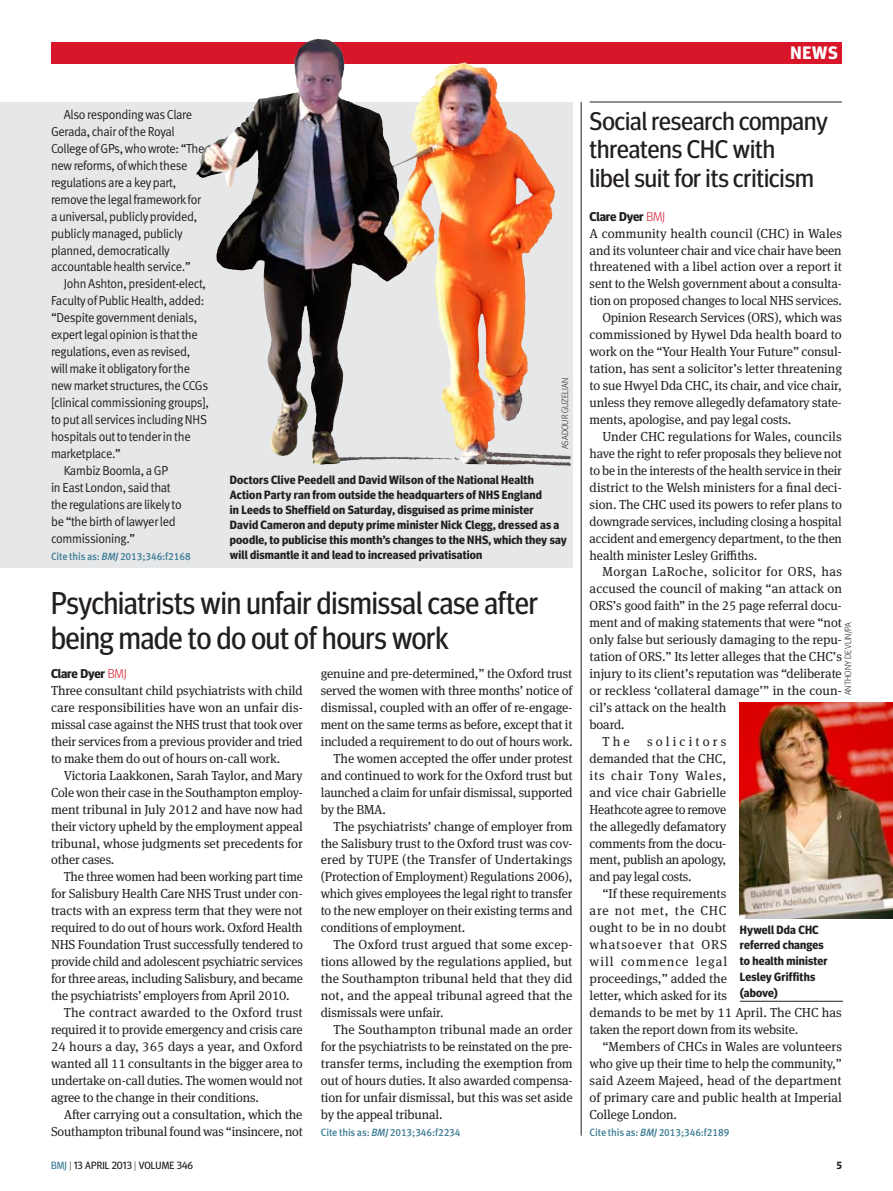
<style>
.page{position:relative;width:893px;height:1191px;background:#fff}
.page>*{position:absolute;margin:0;border:0;box-sizing:border-box;transform-origin:0 0}
.news_head_21{font:31.5px/34.5px "Meta Headline OT";color:#231f20;scale:.95 1}
.news_head_17{font:25.5px/28.5px "Meta Headline OT";color:#231f20}
.Section-Strap_Red_Ri{font:700 18px "Meta Headline OT";color:#fff}
.body_indent{font:13.05px/17px "Meta Serif Pro";letter-spacing:-.01em;color:#231f20;text-align:justify}
.news_box_text_indent{font:13.05px/17px "Meta Normal LF";letter-spacing:-.025em;color:#231f20;scale:.95 1}
.body{font:13.05px/17px "Meta Serif Pro";letter-spacing:-.01em;color:#231f20;text-align:justify}
.news_byline_author{font:700 12.75px "Meta Headline OT";letter-spacing:-.01em;color:#231f20}
.caption_picture{font:700 12px/15px "Meta Headline OT";letter-spacing:.015em;color:#231f20}
.citation{font:500 10.5px "Meta Pro";letter-spacing:-.01em;color:#3c7b93;scale:.95 1}
.t1{font:10.5px "Meta Headline OT";letter-spacing:.01em;color:#231f20}
.t2{font:700 10.5px "Meta Headline OT";color:#231f20}
.credit{font:300 9px "Meta Headline OT";letter-spacing:.015em;color:#231f20}
.s1{font-style:italic}
.s2{font-weight:300;color:#d71729}
.s3{color:#3c7b93}
.s4{font-weight:300}
</style>
<div class="page">
<div style="left:51px;top:43px;width:791px;height:21px;background:#d71729"></div>
<svg style="left:0;top:102px;width:573px;height:465px;fill:#e6e7e9"></svg>
<hr style="left:581px;top:102px;width:1px;height:1033px;background:#231f20">
<hr style="left:590px;top:102px;width:252px;height:1px;background:#231f20">
<img style="left:739px;top:702px;width:154px;height:216px">
<hr style="left:740px;top:1001px;width:103px;height:1px;background:#231f20">
<img style="left:196px;top:39px;width:120px;height:138px">
<p class="Section-Strap_Red_Ri" style="left:791px;top:42px;width:48px">NEWS</p>
<p class="news_box_text_indent" style="left:51px;top:106px;width:163px;text-indent:13px">Also responding was Clare<br>Gerada, chair of the Royal<br>College of GPs, who wrote: “The new reforms, of which these regulations are a key part, remove the legal framework for a universal, publicly provided, publicly managed, publicly planned, democratically accountable health service.”</p>
<p class="news_box_text_indent" style="left:51px;top:275px;width:168px;text-indent:13px">John Ashton, president-elect,<br>Faculty of Public Health, added: “Despite government denials, expert legal opinion is that the regulations, even as revised, will make it obligatory for the new market structures, the CCGs [clinical commissioning groups], to put all services including NHS hospitals out to tender in the marketplace.”</p>
<p class="news_box_text_indent" style="left:51px;top:461px;width:139px;text-indent:13px">Kambiz Boomla, a GP<br>in East London, said that the regulations are likely to be “the birth of lawyer led commissioning.”</p>
<p class="citation" style="left:51px;top:548px;width:149px">Cite this as: <span class="s1">BMJ</span> 2013;346:f2168</p>
<p class="credit" style="left:560px;top:449px;width:73px;rotate:-90deg">ASADOUR GUZELIAN</p>
<p class="caption_picture" style="left:230px;top:472px;width:338px">Doctors Clive Peedell and David Wilson of the National Health Action Party ran from outside the headquarters of NHS England<br>in Leeds to Sheffield on Saturday, disguised as prime minister<br>David Cameron and deputy prime minister Nick Clegg, dressed as a poodle, to publicise this month’s changes to the NHS, which they say will dismantle it and lead to increased privatisation</p>
<p class="news_head_21" style="left:51px;top:585px;width:514px">Psychiatrists win unfair dismissal case after being made to do out of hours work</p>
<p class="news_byline_author" style="left:51px;top:666px;width:77px">Clare Dyer <span class="s2">BMJ</span></p>
<p class="body" style="left:51px;top:681px;width:253px">Three consultant child psychiatrists with child care responsibilities have won an unfair dis&shy;missal case against the NHS trust that took over their services from a previous provider and tried to make them do out of hours on-call work.</p>
<p class="body_indent" style="left:51px;top:766px;width:253px;text-indent:13px">Victoria Laakkonen, Sarah Taylor, and Mary Cole won their case in the Southampton employ&shy;ment tribunal in July 2012 and have now had their victory upheld by the employment appeal tribunal, whose judgments set precedents for other cases.</p>
<p class="body_indent" style="left:51px;top:867px;width:253px;text-indent:13px">The three women had been working part time for Salisbury Health Care NHS Trust under con&shy;tracts with an express term that they were not required to do out of hours work. Oxford Health NHS Foundation Trust successfully tendered to provide child and adolescent psychiatric services for three areas, including Salisbury, and became the psychiatrists’ employers from April 2010.</p>
<p class="body_indent" style="left:51px;top:1003px;width:253px;text-indent:13px">The contract awarded to the Oxford trust required it to provide emergency and crisis care 24 hours a day, 365 days a year, and Oxford wanted all 11 consultants in the bigger area to undertake on-call duties. The women would not agree to the change in their conditions.</p>
<p class="body_indent" style="left:51px;top:1104px;width:253px;text-align:right">After carrying out a consultation, which the<br>Southampton tribunal found was “insincere, not</p>
<p class="body_indent" style="left:321px;top:664px;width:253px">genuine and pre-determined,” the Oxford trust served the women with three months’ notice of dismissal, coupled with an offer of re-engage&shy;ment on the same terms as before, except that it included a requirement to do out of hours work.</p>
<p class="body_indent" style="left:321px;top:749px;width:253px;text-indent:13px">The women accepted the offer under protest and continued to work for the Oxford trust but launched a claim for unfair dismissal, supported by the BMA.</p>
<p class="body_indent" style="left:321px;top:817px;width:253px;text-indent:13px">The psychiatrists’ change of employer from the Salisbury trust to the Oxford trust was cov&shy;ered by TUPE (the Transfer of Undertakings (Protection of Employment) Regulations 2006), which gives employees the legal right to transfer to the new employer on their existing terms and conditions of employment.</p>
<p class="body_indent" style="left:321px;top:935px;width:253px;text-indent:13px">The Oxford trust argued that some excep&shy;tions allowed by the regulations applied, but the Southampton tribunal held that they did not, and the appeal tribunal agreed that the dismissals were unfair.</p>
<p class="body_indent" style="left:321px;top:1020px;width:253px;text-indent:13px">The Southampton tribunal made an order for the psychiatrists to be reinstated on the pre&shy;transfer terms, including the exemption from out of hours duties. It also awarded compensa&shy;tion for unfair dismissal, but this was set aside by the appeal tribunal.</p>
<p class="citation" style="left:321px;top:1123px;width:149px">Cite this as: <span class="s1">BMJ</span> 2013;346:f2234</p>
<p class="news_head_17" style="left:590px;top:106px;width:240px">Social research company threatens CHC with<br>libel suit for its criticism</p>
<p class="news_byline_author" style="left:590px;top:208px;width:77px">Clare Dyer <span class="s2">BMJ</span></p>
<p class="body" style="left:590px;top:224px;width:254px">A community health council (CHC) in Wales and its volunteer chair and vice chair have been threatened with a libel action over a report it sent to the Welsh government about a consulta&shy;tion on proposed changes to local NHS services.</p>
<p class="body_indent" style="left:590px;top:309px;width:254px;text-indent:13px">Opinion Research Services (ORS), which was commissioned by Hywel Dda health board to work on the “Your Health Your Future” consul&shy;tation, has sent a solicitor’s letter threatening to sue Hwyel Dda CHC, its chair, and vice chair, unless they remove allegedly defamatory state&shy;ments, apologise, and pay legal costs.</p>
<p class="body_indent" style="left:590px;top:427px;width:254px;text-indent:13px">Under CHC regulations for Wales, councils have the right to refer proposals they believe not to be in the interests of the health service in their district to the Welsh ministers for a final deci&shy;sion. The CHC used its powers to refer plans to downgrade services, including closing a hospital accident and emergency department, to the then health minister Lesley Griffiths.</p>
<p class="body_indent" style="left:590px;top:563px;width:254px;text-align:left;text-indent:13px">Morgan LaRoche, solicitor for ORS, has accused the council of making “an attack on ORS’s good faith” in the 25 page referral docu&shy;ment and of making statements that were “not only false but seriously damaging to the repu&shy;tation of ORS.” Its letter alleges that the CHC’s injury to its client’s reputation was “deliberate or reckless ‘collateral damage’” in the coun&shy;cil’s attack on the health<br>board.</p>
<p class="body_indent" style="left:602px;top:732px;width:29px">The</p>
<p class="credit" style="left:843px;top:695px;width:75px;rotate:-90deg">ANTHONY DEVLIN/PA</p>
<p class="body_indent" style="left:590px;top:732px;width:138px;text-indent:57px">solicitors demanded that the CHC, its chair Tony Wales, and vice chair Gabrielle Heathcote agree to remove the allegedly defamatory comments from the docu&shy;ment, publish an apology, and pay legal costs.</p>
<p class="body_indent" style="left:590px;top:884px;width:254px;text-align:left;text-indent:13px">“If these requirements<br>are not met, the CHC<br>ought to be in no doubt<br>whatsoever that ORS<br>will commence legal<br>proceedings,” added the<br>letter, which asked for its<br>demands to be met by 11 April. The CHC has taken the report down from its website.</p>
<p class="body_indent" style="left:590px;top:1037px;width:254px;text-indent:13px">“Members of CHCs in Wales are volunteers who give up their time to help the community,” said Azeem Majeed, head of the department of primary care and public health at Imperial College London.</p>
<p class="citation" style="left:590px;top:1123px;width:149px">Cite this as: <span class="s1">BMJ</span> 2013;346:f2189</p>
<p class="caption_picture" style="left:740px;top:921px;width:89px;line-height:15.8px">Hywell Dda CHC referred changes to health minister<br>Lesley Griffiths (above)</p>
<p class="t1" style="left:51px;top:1159px;width:144px"><span class="s3">BMJ</span> <span class="s4">|</span> 13 APRIL 2013 <span class="s4">|</span> VOLUME 346</p>
<p class="t2" style="left:837px;top:1159px;width:7px">5</p>
</div>
